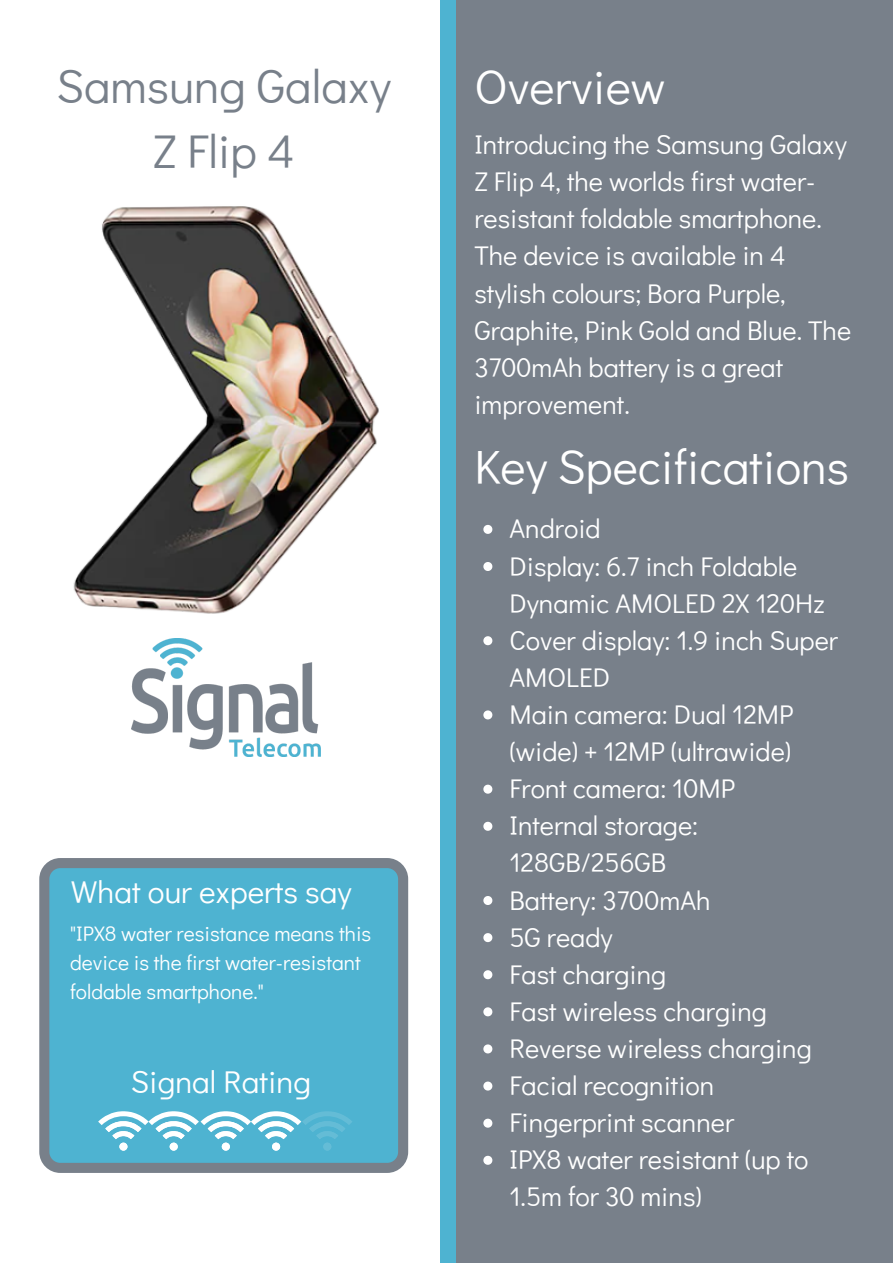
<style>
.page{position:relative;width:893px;height:1264px;background:#fff}
.page>*{position:absolute;margin:0;border:0;box-sizing:border-box;transform-origin:0 0}
.t1{font:48px "Didact Gothic";color:#fff}
.t2{font:47.25px/65.2px "Didact Gothic";color:#78808a;text-align:center}
.t3{font:31.5px "Didact Gothic";color:#fff}
.t4{font:27px/37px "Didact Gothic";color:#fff}
.t5{font:21px/29.2px "Didact Gothic";color:#fff}
</style>
<div class="page">
<div style="left:0;top:0;width:892px;height:1262px;background:#78808a"></div>
<div style="left:0;top:0;width:446px;height:1262px;background:#fff"></div>
<div style="left:440px;top:0;width:15px;height:1262px;background:#4eb3d1"></div>
<img style="left:131px;top:638px;width:189px;height:118px">
<svg style="left:39px;top:858px;width:369px;height:314px;background:#53adc8"></svg>
<svg style="left:98px;top:1111px;width:254px;height:39px"></svg>
<div style="left:323px;top:1142px;width:8px;height:8px;background:#64bcd6;border-radius:50%"></div>
<img style="left:73px;top:206px;width:306px;height:408px">
<svg style="left:483px;top:525px;width:9px;height:9px"></svg>
<svg style="left:483px;top:562px;width:9px;height:9px"></svg>
<svg style="left:483px;top:636px;width:9px;height:9px"></svg>
<svg style="left:483px;top:710px;width:9px;height:9px"></svg>
<svg style="left:483px;top:784px;width:9px;height:9px"></svg>
<svg style="left:483px;top:821px;width:9px;height:9px"></svg>
<svg style="left:483px;top:896px;width:9px;height:9px"></svg>
<svg style="left:483px;top:933px;width:9px;height:9px"></svg>
<svg style="left:483px;top:970px;width:9px;height:9px"></svg>
<svg style="left:483px;top:1007px;width:9px;height:9px"></svg>
<svg style="left:483px;top:1044px;width:9px;height:9px"></svg>
<svg style="left:483px;top:1081px;width:9px;height:9px"></svg>
<svg style="left:483px;top:1118px;width:9px;height:9px"></svg>
<svg style="left:483px;top:1155px;width:9px;height:9px"></svg>
<h2 class="t2" style="left:57px;top:52px;width:336px">Samsung Galaxy<br>Z Flip 4</h2>
<p class="t3" style="left:71px;top:869px;width:282px">What our experts say</p>
<p class="t5" style="left:70px;top:917px;width:303px">"IPX8 water resistance means this device is the first water-resistant foldable smartphone."</p>
<p class="t3" style="left:131px;top:1059px;width:181px">Signal Rating</p>
<h1 class="t1" style="left:474px;top:54px;width:192px">Overview</h1>
<p class="t4" style="left:474px;top:125px;width:378px">Introducing the Samsung Galaxy<br>Z Flip 4, the worlds first water&shy;resistant foldable smartphone.<br>The device is available in 4 stylish colours; Bora Purple,<br>Graphite, Pink Gold and Blue. The<br>3700mAh battery is a great improvement.</p>
<h1 class="t1" style="left:474px;top:434px;width:376px">Key Specifications</h1>
<p class="t4" style="left:509px;top:509px;width:330px">Android<br>Display: 6.7 inch Foldable<br>Dynamic AMOLED 2X 120Hz<br>Cover display: 1.9 inch Super<br>AMOLED<br>Main camera: Dual 12MP (wide) + 12MP (ultrawide)<br>Front camera: 10MP<br>Internal storage:<br>128GB/256GB<br>Battery: 3700mAh<br>5G ready<br>Fast charging<br>Fast wireless charging<br>Reverse wireless charging<br>Facial recognition<br>Fingerprint scanner<br>IPX8 water resistant (up to<br>1.5m for 30 mins)</p>
</div>
